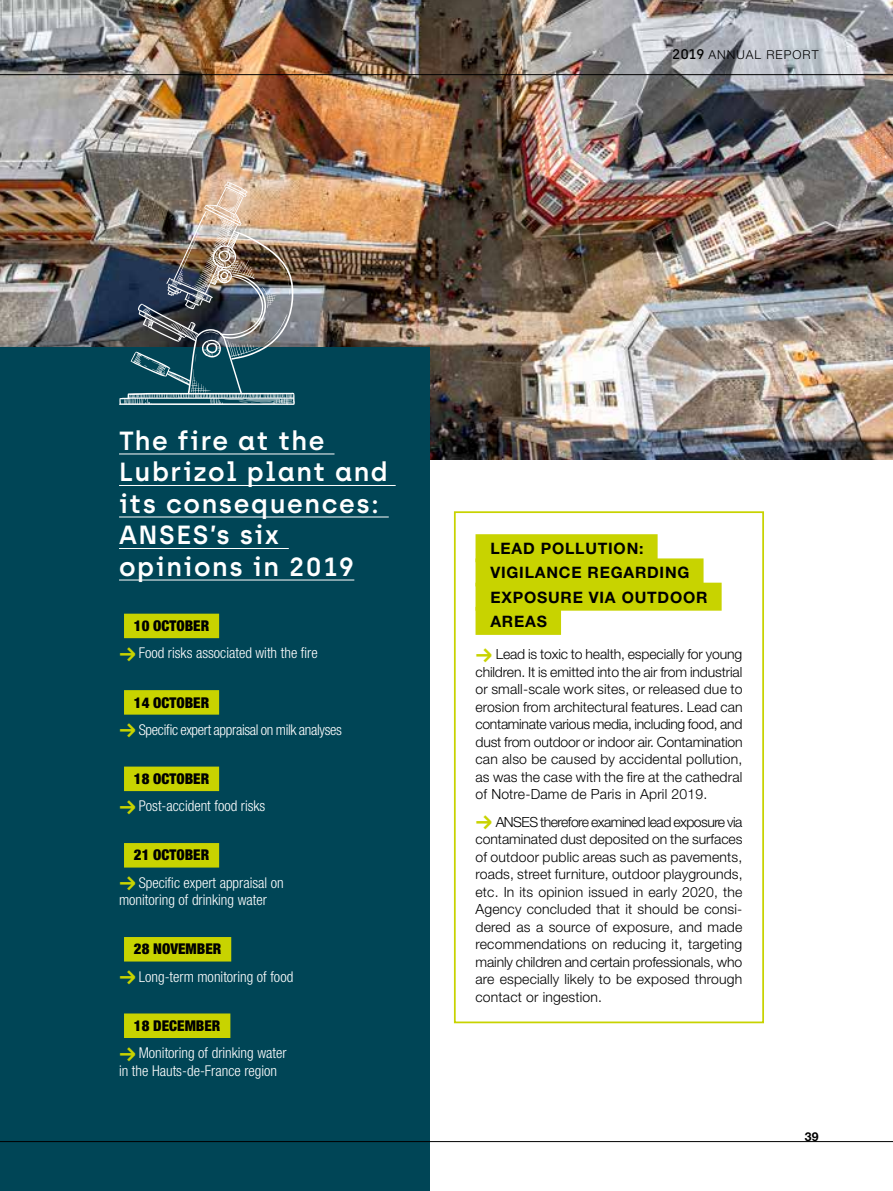
<style>
.page{position:relative;width:893px;height:1191px;background:#fff}
.page>*{position:absolute;margin:0;border:0;box-sizing:border-box;transform-origin:0 0}
.t1{font:600 26.25px/31.5px "Archia";letter-spacing:.06em;color:#fff}
.t2{font:700 15.75px/24.2px "Helvetica Neue LT Std";letter-spacing:.05em;color:#000}
.t3{font:300 condensed 14.88px/17.5px "Helvetica Neue LT Std";color:#fff}
.t4{font:900 condensed 14.88px "Helvetica Neue LT Std";color:#000}
.t5{font:300 condensed 14.88px "Helvetica Neue LT Std";letter-spacing:-.02em;color:#fff}
.t6{font:300 14px/17.5px "Helvetica Neue LT Std";letter-spacing:.01em;color:#000;text-align:justify}
.t7{font:300 12.25px "Helvetica Neue LT Std";letter-spacing:.08em;color:#000}
.t8{font:700 12.25px "Helvetica Neue LT Std";color:#000}
.s1{font-family:"Archia";font-weight:500;font-size:14px}
.s2{font-family:"Archia";font-weight:600;font-stretch:normal;font-size:21px;color:#c8d300}
.s3{font-family:"Archia";font-weight:600;font-size:21px;color:#c8d300}
</style>
<div class="page">
<img style="left:0;top:0;width:893px;height:460px">
<div style="left:0;top:347px;width:429px;height:844px;background:#004556"></div>
<div style="left:124px;top:613px;width:95px;height:25px;background:#c8d300"></div>
<div style="left:124px;top:690px;width:95px;height:24px;background:#c8d300"></div>
<div style="left:124px;top:766px;width:95px;height:25px;background:#c8d300"></div>
<div style="left:124px;top:843px;width:95px;height:24px;background:#c8d300"></div>
<div style="left:124px;top:937px;width:107px;height:24px;background:#c8d300"></div>
<div style="left:124px;top:1013px;width:106px;height:25px;background:#c8d300"></div>
<hr style="left:119px;top:453px;width:215px;height:1px;background:#fff">
<hr style="left:119px;top:485px;width:277px;height:1px;background:#fff">
<hr style="left:119px;top:516px;width:270px;height:1px;background:#fff">
<hr style="left:119px;top:548px;width:170px;height:1px;background:#fff">
<hr style="left:119px;top:579px;width:235px;height:1px;background:#fff">
<img style="left:119px;top:182px;width:176px;height:223px">
<div style="left:475px;top:534px;width:183px;height:28px;background:#c8d300"></div>
<div style="left:475px;top:558px;width:228px;height:28px;background:#c8d300"></div>
<div style="left:475px;top:582px;width:247px;height:28px;background:#c8d300"></div>
<div style="left:475px;top:607px;width:86px;height:28px;background:#c8d300"></div>
<div style="left:454px;top:511px;width:310px;height:512px;border:2px solid #c8d300"></div>
<hr style="left:0;top:1141px;width:893px;height:1px;background:#000">
<hr style="left:0;top:74px;width:893px;height:1px;background:#000">
<p class="t7" style="left:672px;top:47px;width:148px"><span class="s1">2019</span> ANNUAL REPORT</p>
<h1 class="t1" style="left:119px;top:424px;width:270px">The fire at the<br>Lubrizol plant and its consequences:<br>ANSES’s six opinions in 2019</h1>
<p class="t4" style="left:134px;top:616px;width:77px">10 OCTOBER</p>
<p class="t3" style="left:119px;top:644px;width:200px"><span class="s2">→</span> Food risks associated with the fire</p>
<p class="t4" style="left:134px;top:693px;width:77px">14 OCTOBER</p>
<p class="t5" style="left:119px;top:721px;width:224px"><span class="s2">→</span> Specific expert appraisal on milk analyses</p>
<p class="t4" style="left:134px;top:769px;width:77px">18 OCTOBER</p>
<p class="t3" style="left:119px;top:797px;width:148px"><span class="s2">→</span> Post-accident food risks</p>
<p class="t4" style="left:134px;top:846px;width:77px">21 OCTOBER</p>
<p class="t3" style="left:119px;top:873px;width:166px"><span class="s2">→</span> Specific expert appraisal on monitoring of drinking water</p>
<p class="t4" style="left:134px;top:940px;width:89px">28 NOVEMBER</p>
<p class="t3" style="left:119px;top:967px;width:176px"><span class="s2">→</span> Long-term monitoring of food</p>
<p class="t4" style="left:134px;top:1016px;width:88px">18 DECEMBER</p>
<p class="t3" style="left:119px;top:1044px;width:169px"><span class="s2">→</span> Monitoring of drinking water in the Hauts-de-France region</p>
<p class="t2" style="left:490px;top:536px;width:219px">LEAD POLLUTION:<br>VIGILANCE REGARDING<br>EXPOSURE VIA OUTDOOR<br>AREAS</p>
<p class="t6" style="left:475px;top:645px;width:269px"><span class="s3">→</span> Lead is toxic to health, especially for young children. It is emitted into the air from industrial or small-scale work sites, or released due to erosion from architectural features. Lead can contaminate various media, including food, and dust from outdoor or indoor air. Contamination can also be caused by accidental pollution, as was the case with the fire at the cathedral of Notre-Dame de Paris in April 2019.</p>
<p class="t6" style="left:475px;top:812px;width:269px"><span class="s3">→</span> ANSES therefore examined lead exposure via contaminated dust deposited on the surfaces of outdoor public areas such as pavements, roads, street furniture, outdoor playgrounds, etc. In its opinion issued in early 2020, the Agency concluded that it should be consi&shy;dered as a source of exposure, and made recommendations on reducing it, targeting mainly children and certain professionals, who are especially likely to be exposed through contact or ingestion.</p>
<p class="t8" style="left:805px;top:1129px;width:15px">39</p>
</div>
